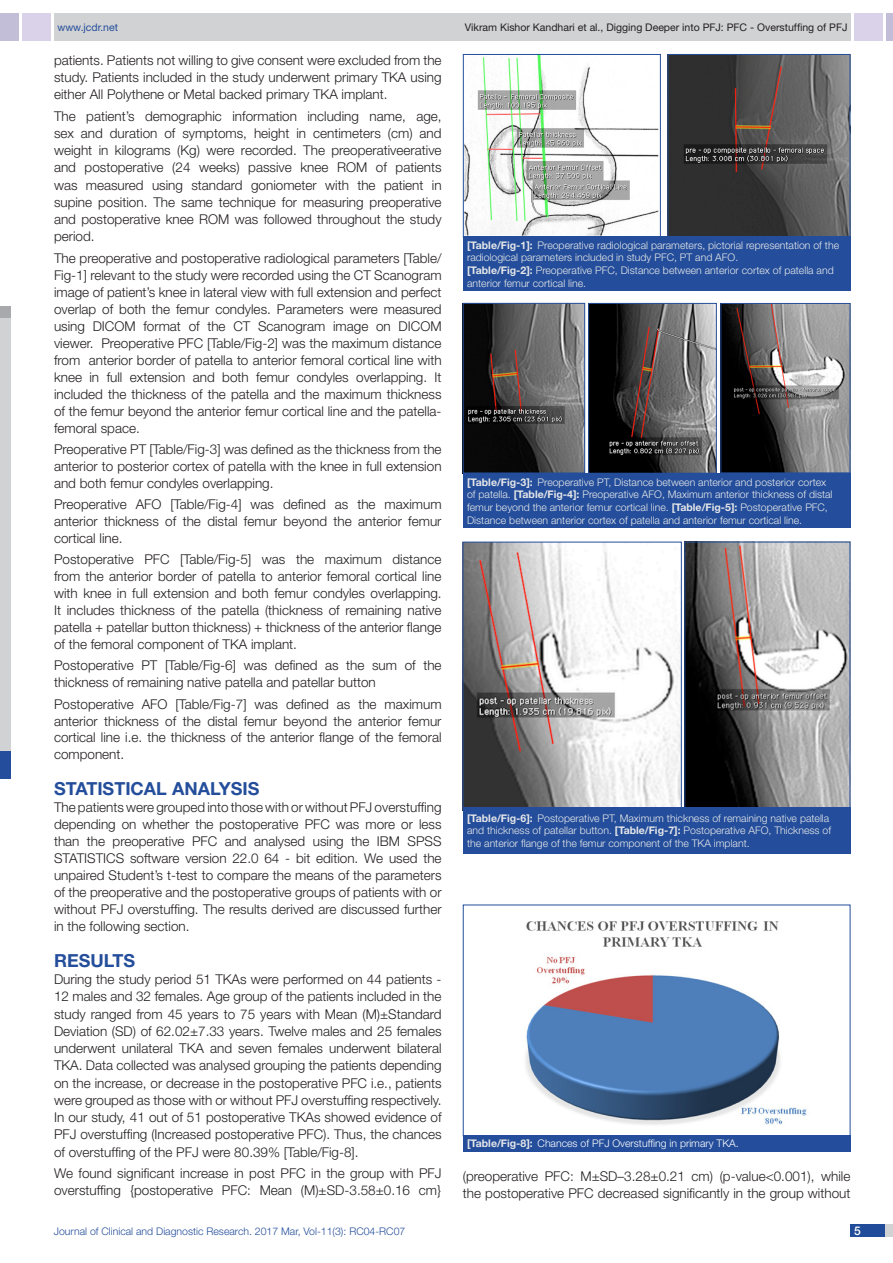
<style>
.page{position:relative;width:893px;height:1263px;background:#fff}
.page>*{position:absolute;margin:0;border:0;box-sizing:border-box;transform-origin:0 0}
.Heading{font:700 18px "Helvetica Neue";color:#244e9b}
.Body_text{font:300 13.5px/17px "Helvetica Neue";color:#231f20;text-align:justify}
.t1{font:500 12px "Helvetica Neue";color:#fff}
.TABLE_FIG{font:300 10.5px/12.6px "Helvetica Neue";color:#e6e7e9}
.t2{font:10.5px "Helvetica Neue";color:#231f20}
.t3{font:300 10.5px "Helvetica Neue";color:#244e9b}
.TABLE_FIG-2{font:300 10.5px "Helvetica Neue";color:#fff}
.t4{font:10.5px "Helvetica Neue";color:#244e9b}
.s1{font-weight:700}
.s2{font-weight:700;color:#e6e7e9}
</style>
<div class="page">
<div style="left:54px;top:13px;width:796px;height:28px;background:#d1d2d4"></div>
<div style="left:0;top:13px;width:19px;height:28px;background:#c2bed7"></div>
<div style="left:22px;top:13px;width:29px;height:28px;background:#d9d2e8"></div>
<div style="left:886px;top:13px;width:7px;height:28px;background:#c2bed7"></div>
<div style="left:854px;top:13px;width:29px;height:28px;background:#d9d2e8"></div>
<div style="left:850px;top:1224px;width:43px;height:13px;background:#d1d2d4"></div>
<div style="left:850px;top:1224px;width:35px;height:13px;background:#214c99"></div>
<div style="left:0;top:306px;width:11px;height:12px;background:#a8a9ad"></div>
<div style="left:0;top:318px;width:11px;height:435px;background:#d1d2d4"></div>
<div style="left:0;top:751px;width:11px;height:28px;background:#244e9b"></div>
<img style="left:465px;top:56px;width:194px;height:180px">
<div style="left:463px;top:54px;width:198px;height:184px;border:1px solid #244e9b"></div>
<img style="left:669px;top:56px;width:179px;height:179px">
<div style="left:667px;top:54px;width:183px;height:183px;border:1px solid #244e9b"></div>
<img style="left:465px;top:305px;width:118px;height:166px">
<div style="left:463px;top:303px;width:122px;height:170px;border:1px solid #244e9b"></div>
<img style="left:590px;top:305px;width:125px;height:167px">
<div style="left:588px;top:303px;width:129px;height:171px;border:1px solid #244e9b"></div>
<img style="left:722px;top:305px;width:126px;height:166px">
<div style="left:720px;top:303px;width:130px;height:170px;border:1px solid #244e9b"></div>
<img style="left:465px;top:544px;width:214px;height:263px">
<div style="left:463px;top:542px;width:218px;height:268px;border:1px solid #244e9b"></div>
<img style="left:684px;top:541px;width:166px;height:266px">
<div style="left:684px;top:542px;width:166px;height:267px;border:1px solid #244e9b"></div>
<div style="left:463px;top:236px;width:387px;height:55px;background:#244e9b"></div>
<div style="left:463px;top:807px;width:387px;height:46px;background:#244e9b"></div>
<div style="left:463px;top:473px;width:387px;height:55px;background:#244e9b"></div>
<img style="left:525px;top:921px;width:282px;height:204px">
<div style="left:463px;top:1135px;width:387px;height:17px;background:#244e9b"></div>
<p class="t4" style="left:57px;top:21px;width:62px">www.jcdr.net</p>
<p class="t2" style="left:465px;top:21px;width:384px">Vikram Kishor Kandhari et al., Digging Deeper into PFJ: PFC - Overstuffing of PFJ</p>
<p class="Body_text" style="left:54px;top:51px;width:389px">patients. Patients not willing to give consent were excluded from the study. Patients included in the study underwent primary TKA using either All Polythene or Metal backed primary TKA implant.</p>
<p class="Body_text" style="left:54px;top:107px;width:389px">The patient’s demographic information including name, age, sex and duration of symptoms, height in centimeters (cm) and weight in kilograms (Kg) were recorded. The preoperativeerative and postoperative (24 weeks) passive knee ROM of patients was measured using standard goniometer with the patient in supine position. The same technique for measuring preoperative and postoperative knee ROM was followed throughout the study period.</p>
<p class="Body_text" style="left:54px;top:249px;width:389px">The preoperative and postoperative radiological parameters [Table/ Fig-1] relevant to the study were recorded using the CT Scanogram image of patient’s knee in lateral view with full extension and perfect overlap of both the femur condyles. Parameters were measured using DICOM format of the CT Scanogram image on DICOM viewer. Preoperative PFC [Table/Fig-2] was the maximum distance from anterior border of patella to anterior femoral cortical line with knee in full extension and both femur condyles overlapping. It included the thickness of the patella and the maximum thickness of the femur beyond the anterior femur cortical line and the patella&shy;femoral space.</p>
<p class="Body_text" style="left:54px;top:441px;width:389px">Preoperative PT [Table/Fig-3] was defined as the thickness from the anterior to posterior cortex of patella with the knee in full extension and both femur condyles overlapping.</p>
<p class="Body_text" style="left:54px;top:496px;width:389px">Preoperative AFO [Table/Fig-4] was defined as the maximum anterior thickness of the distal femur beyond the anterior femur cortical line.</p>
<p class="Body_text" style="left:54px;top:551px;width:389px">Postoperative PFC [Table/Fig-5] was the maximum distance from the anterior border of patella to anterior femoral cortical line with knee in full extension and both femur condyles overlapping.<br>It includes thickness of the patella (thickness of remaining native patella + patellar button thickness) + thickness of the anterior flange of the femoral component of TKA implant.</p>
<p class="Body_text" style="left:54px;top:657px;width:389px">Postoperative PT [Table/Fig-6] was defined as the sum of the thickness of remaining native patella and patellar button</p>
<p class="Body_text" style="left:54px;top:695px;width:389px">Postoperative AFO [Table/Fig-7] was defined as the maximum anterior thickness of the distal femur beyond the anterior femur cortical line i.e. the thickness of the anterior flange of the femoral component.</p>
<p class="Heading" style="left:54px;top:778px;width:207px">statistical analysis</p>
<p class="Body_text" style="left:54px;top:798px;width:389px">The patients were grouped into those with or without PFJ overstuffing depending on whether the postoperative PFC was more or less than the preoperative PFC and analysed using the IBM SPSS STATISTICS software version 22.0 64 - bit edition. We used the unpaired Student’s t-test to compare the means of the parameters of the preoperative and the postoperative groups of patients with or without PFJ overstuffing. The results derived are discussed further in the following section.</p>
<p class="Heading" style="left:54px;top:949px;width:83px">Results</p>
<p class="Body_text" style="left:54px;top:970px;width:389px">During the study period 51 TKAs were performed on 44 patients - 12 males and 32 females. Age group of the patients included in the study ranged from 45 years to 75 years with Mean (M)±Standard Deviation (SD) of 62.02±7.33 years. Twelve males and 25 females underwent unilateral TKA and seven females underwent bilateral TKA. Data collected was analysed grouping the patients depending on the increase, or decrease in the postoperative PFC i.e., patients were grouped as those with or without PFJ overstuffing respectively.<br>In our study, 41 out of 51 postoperative TKAs showed evidence of PFJ overstuffing (Increased postoperative PFC). Thus, the chances of overstuffing of the PFJ were 80.39% [Table/Fig-8].</p>
<p class="Body_text" style="left:54px;top:1164px;width:389px">We found significant increase in post PFC in the group with PFJ overstuffing {postoperative PFC: Mean (M)±SD-3.58±0.16 cm}</p>
<p class="TABLE_FIG" style="left:467px;top:239px;width:374px"><span class="s1">[Table/Fig-1]:</span> Preoperative radiological parameters, pictorial representation of the radiological parameters included in study PFC, PT and AFO.</p>
<p class="TABLE_FIG" style="left:467px;top:264px;width:368px"><span class="s1">[Table/Fig-2]:</span> Preoperative PFC, Distance between anterior cortex of patella and anterior femur cortical line.</p>
<p class="TABLE_FIG" style="left:467px;top:476px;width:367px"><span class="s1">[Table/Fig-3]:</span> Preoperative PT, Distance between anterior and posterior cortex of patella. <span class="s1">[Table/Fig-4]:</span> Preoperative AFO, Maximum anterior thickness of distal femur beyond the anterior femur cortical line. <span class="s1">[Table/Fig-5]:</span> Postoperative PFC, Distance between anterior cortex of patella and anterior femur cortical line.</p>
<p class="TABLE_FIG" style="left:467px;top:811px;width:366px"><span class="s1">[Table/Fig-6]:</span> Postoperative PT, Maximum thickness of remaining native patella and thickness of patellar button. <span class="s1">[Table/Fig-7]:</span> Postoperative AFO, Thickness of the anterior flange of the femur component of the TKA implant.</p>
<p class="TABLE_FIG-2" style="left:467px;top:1137px;width:273px"><span class="s2">[Table/Fig-8]:</span> Chances of PFJ Overstuffing in primary TKA.</p>
<p class="Body_text" style="left:463px;top:1167px;width:389px">(preoperative PFC: M±SD–3.28±0.21 cm) (p-value&lt;0.001), while the postoperative PFC decreased significantly in the group without</p>
<p class="t3" style="left:54px;top:1225px;width:353px">Journal of Clinical and Diagnostic Research. 2017 Mar, Vol-11(3): RC04-RC07</p>
<p class="t1" style="left:854px;top:1223px;width:8px">5</p>
</div>
